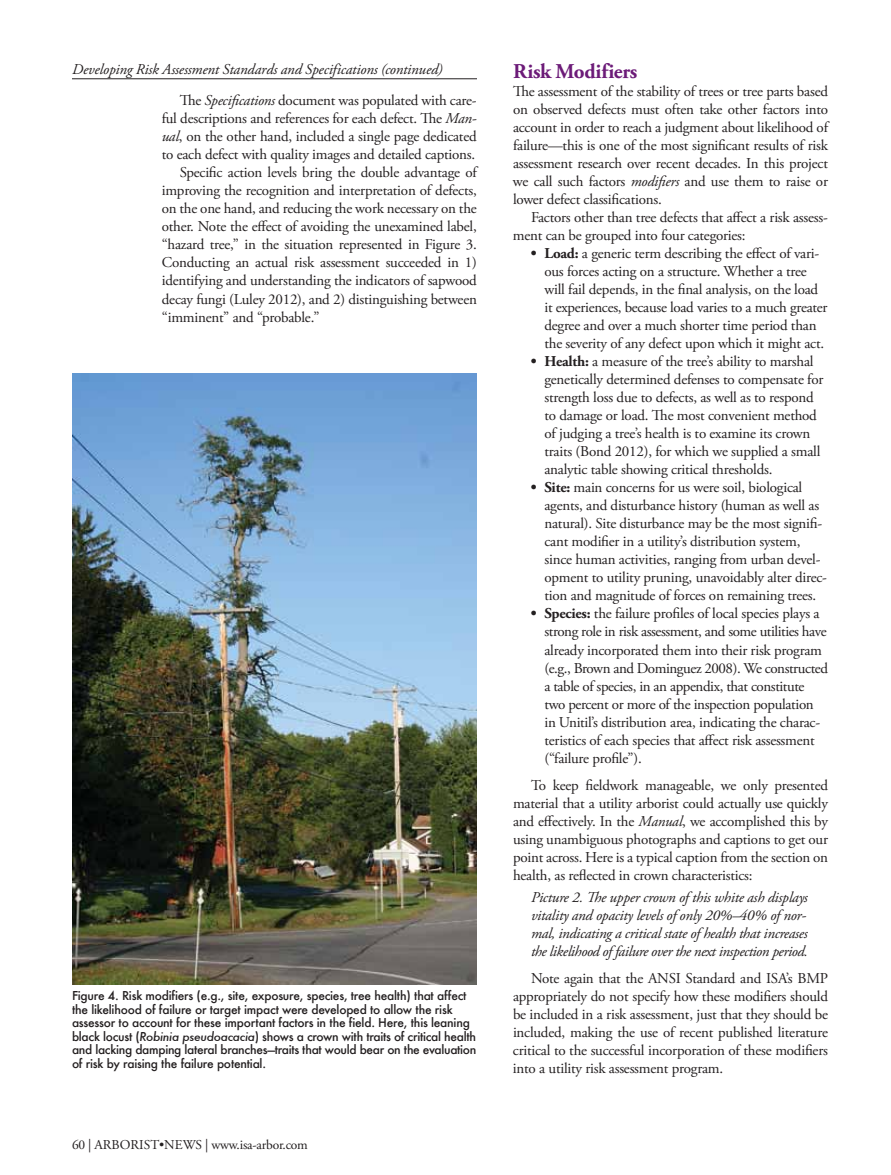
<style>
.page{position:relative;width:891px;height:1175px;background:#fff}
.page>*{position:absolute;margin:0;border:0;box-sizing:border-box;transform-origin:0 0}
.t1{font:700 21px "Adobe Garamond Pro";letter-spacing:-.015em;color:#6c1b78}
.t2{font:15px/18px "Adobe Garamond Pro";letter-spacing:-.015em;color:#231f20}
.t3{font:italic 15px/18px "Adobe Garamond Pro";letter-spacing:-.015em;color:#231f20;text-align:justify}
.t4{font:13.5px "Adobe Garamond Pro";letter-spacing:-.015em;color:#231f20}
.t5{font:500 12px/13.5px "Futura";letter-spacing:-.02em;color:#231f20}
.s1{font-style:italic}
.s2{font-weight:700}
</style>
<div class="page">
<hr style="left:72px;top:78px;width:405px;height:1px;background:#231f20">
<img style="left:72px;top:374px;width:405px;height:610px">
<p class="t3" style="left:72px;top:61px;width:372px">Developing Risk Assessment Standards and Specifications (continued)</p>
<p class="t2" style="left:180px;top:92px;width:298px">The <span class="s1">Specifications</span> document was populated with care-</p>
<p class="t2" style="left:162px;top:110px;width:316px">ful descriptions and references for each defect. The <span class="s1">Man-</span></p>
<p class="t2" style="left:162px;top:128px;width:317px"><span class="s1">ual</span>, on the other hand, included a single page dedicated</p>
<p class="t2" style="left:162px;top:146px;width:315px">to each defect with quality images and detailed captions.</p>
<p class="t2" style="left:180px;top:164px;width:299px">Specific action levels bring the double advantage of</p>
<p class="t2" style="left:162px;top:182px;width:317px">improving the recognition and interpretation of defects,</p>
<p class="t2" style="left:162px;top:200px;width:316px">on the one hand, and reducing the work necessary on the</p>
<p class="t2" style="left:162px;top:218px;width:317px">other. Note the effect of avoiding the unexamined label,</p>
<p class="t2" style="left:162px;top:236px;width:317px">“hazard tree,” in the situation represented in Figure 3.</p>
<p class="t2" style="left:162px;top:254px;width:316px">Conducting an actual risk assessment succeeded in 1)</p>
<p class="t2" style="left:162px;top:272px;width:317px">identifying and understanding the indicators of sapwood</p>
<p class="t2" style="left:162px;top:290px;width:317px">decay fungi (Luley 2012), and 2) distinguishing between</p>
<p class="t2" style="left:162px;top:308px;width:159px">“imminent” and “probable.”</p>
<p class="t5" style="left:72px;top:989px;width:406px">Figure 4. Risk modifiers (e.g., site, exposure, species, tree health) that affect the likelihood of failure or target impact were developed to allow the risk assessor to account for these important factors in the field. Here, this leaning black locust (<span class="s1">Robinia pseudoacacia</span>) shows a crown with traits of critical health and lacking damping lateral branches—traits that would bear on the evaluation of risk by raising the failure potential.</p>
<p class="t4" style="left:72px;top:1136px;width:237px">60 | Arborist•News | www.isa-arbor.com</p>
<p class="t1" style="left:513px;top:59px;width:126px">Risk Modifiers</p>
<p class="t2" style="left:513px;top:83px;width:317px">The assessment of the stability of trees or tree parts based</p>
<p class="t2" style="left:513px;top:101px;width:317px">on observed defects must often take other factors into</p>
<p class="t2" style="left:513px;top:119px;width:317px">account in order to reach a judgment about likelihood of</p>
<p class="t2" style="left:513px;top:137px;width:316px">failure—this is one of the most significant results of risk</p>
<p class="t2" style="left:513px;top:155px;width:316px">assessment research over recent decades. In this project</p>
<p class="t2" style="left:513px;top:173px;width:317px">we call such factors <span class="s1">modifiers</span> and use them to raise or</p>
<p class="t2" style="left:513px;top:191px;width:150px">lower defect classifications.</p>
<p class="t2" style="left:531px;top:209px;width:298px">Factors other than tree defects that affect a risk assess-</p>
<p class="t2" style="left:513px;top:227px;width:234px">ment can be grouped into four categories:</p>
<p class="t2" style="left:544px;top:245px;width:284px;text-indent:-14px"><span class="s2">• Load:</span> a generic term describing the effect of vari&shy;ous forces acting on a structure. Whether a tree will fail depends, in the final analysis, on the load it experiences, because load varies to a much greater degree and over a much shorter time period than the severity of any defect upon which it might act.</p>
<p class="t2" style="left:544px;top:353px;width:280px;text-indent:-14px"><span class="s2">• Health:</span> a measure of the tree’s ability to marshal genetically determined defenses to compensate for strength loss due to defects, as well as to respond to damage or load. The most convenient method of judging a tree’s health is to examine its crown traits (Bond 2012), for which we supplied a small analytic table showing critical thresholds.</p>
<p class="t2" style="left:544px;top:479px;width:284px;text-indent:-13px"><span class="s2">• Site:</span> main concerns for us were soil, biological agents, and disturbance history (human as well as natural). Site disturbance may be the most signifi&shy;cant modifier in a utility’s distribution system, since human activities, ranging from urban devel&shy;opment to utility pruning, unavoidably alter direc&shy;tion and magnitude of forces on remaining trees.</p>
<p class="t2" style="left:544px;top:605px;width:285px;text-indent:-14px"><span class="s2">• Species:</span> the failure profiles of local species plays a strong role in risk assessment, and some utilities have already incorporated them into their risk program (e.g., Brown and Dominguez 2008). We constructed a table of species, in an appendix, that constitute two percent or more of the inspection population in Unitil’s distribution area, indicating the charac&shy;teristics of each species that affect risk assessment (“failure profile”).</p>
<p class="t2" style="left:513px;top:776px;width:317px;text-align:justify;text-indent:18px">To keep fieldwork manageable, we only presented material that a utility arborist could actually use quickly and effectively. In the <span class="s1">Manual</span>, we accomplished this by using unambiguous photographs and captions to get our point across. Here is a typical caption from the section on health, as reflected in crown characteristics:</p>
<p class="t3" style="left:531px;top:888px;width:278px">Picture 2. The upper crown of this white ash displays vitality and opacity levels of only 20%–40% of nor&shy;mal, indicating a critical state of health that increases the likelihood of failure over the next inspection period.</p>
<p class="t2" style="left:513px;top:970px;width:317px;text-align:justify;text-indent:18px">Note again that the ANSIStandard and ISA’s B MP appropriately do not specify how these modifiers should be included in a risk assessment, just that they should be included, making the use of recent published literature critical to the successful incorporation of these modifiers into a utility risk assessment program.</p>
</div>
